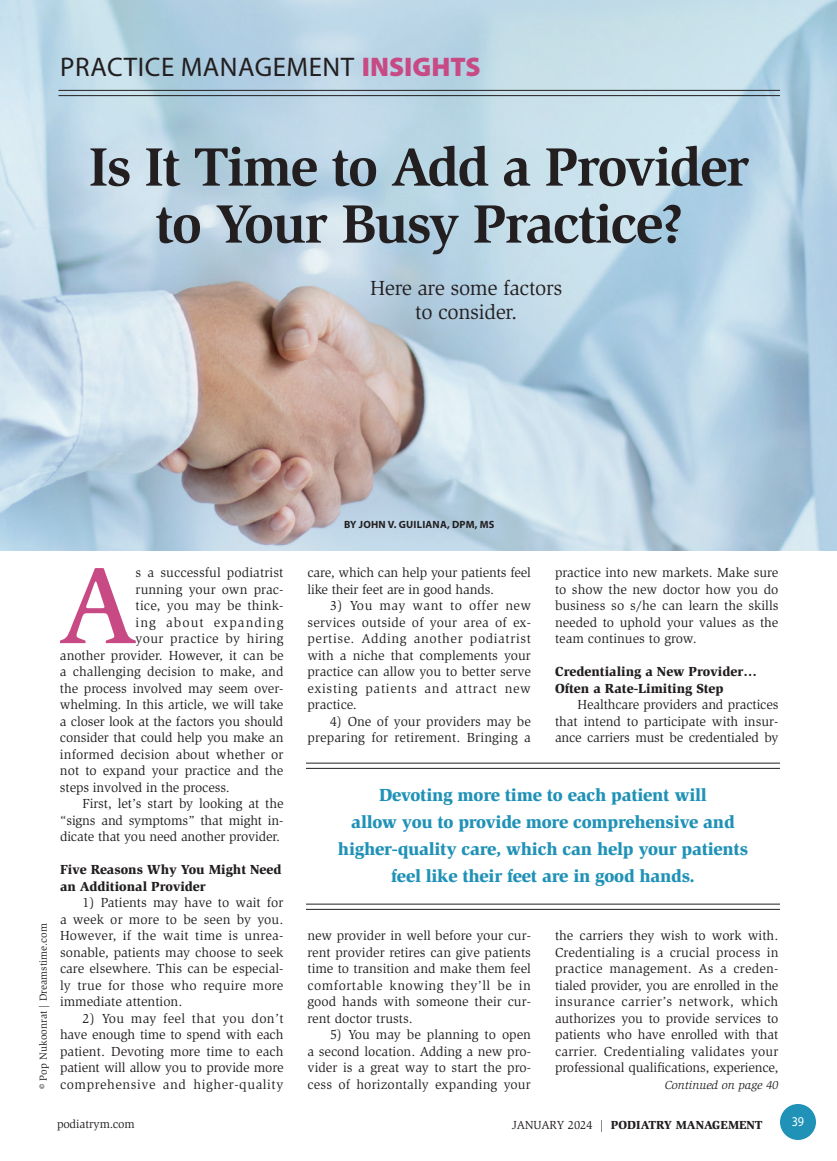
<style>
.page{position:relative;width:837px;height:1161px;background:#fff}
.page>*{position:absolute;margin:0;border:0;box-sizing:border-box;transform-origin:0 0}
._2011-Intl_Cap{font:500 112.05px "Slimbach";color:#c84a84}
._2011-Headline{font:700 55.5px/57px "Slimbach";letter-spacing:-.03em;color:#231f20;text-align:center}
.t1{font:27px "Myriad Pro";letter-spacing:.02em;color:#231f20}
._2011-Deck{font:21px/24px "Slimbach";letter-spacing:-.015em;color:#231f20;text-align:center}
._2011-Callout{font:900 18px "Slimbach";letter-spacing:-.015em;color:#2092b7}
._2011-Global_Text{font:13.5px/16.5px "Slimbach";color:#231f20;text-align:justify}
._2011-Intl_Cap-2{font:13.5px "Slimbach";color:#231f20}
._2011-Subhead1{font:900 13.5px/16.5px "Slimbach";color:#231f20}
._2011-Intl_Cap-3{font:13.5px "Slimbach";letter-spacing:.03em;color:#231f20}
._2011-Intl_Cap-4{font:13.5px "Slimbach";letter-spacing:.08em;color:#231f20}
.t2{font:13.5px "Myriad Pro";color:#fff;scale:.9 1}
.t3{font:900 12px "Slimbach";color:#231f20}
.t4{font:italic 12px "Slimbach";color:#231f20}
.t5{font:12px "Slimbach";color:#231f20}
.t6{font:10.5px "Slimbach";color:#231f20}
._2023-Byline{font:700 10.5px "Myriad Pro";letter-spacing:.02em;color:#231f20}
.s1{font-weight:900;color:#c84a84}
.s2{font-weight:400}
</style>
<div class="page">
<img style="left:1px;top:0;width:836px;height:551px">
<hr style="left:58px;top:90px;width:722px;height:1px;background:#231f20">
<hr style="left:58px;top:95px;width:722px;height:1px;background:#231f20">
<div style="left:780px;top:1104px;width:36px;height:36px;background:#2092b7;border-radius:50%"></div>
<hr style="left:306px;top:763px;width:474px;height:1px;background:#231f20">
<hr style="left:306px;top:768px;width:474px;height:1px;background:#231f20">
<hr style="left:306px;top:904px;width:474px;height:1px;background:#231f20">
<hr style="left:306px;top:909px;width:474px;height:1px;background:#231f20">
<p class="t1" style="left:60px;top:52px;width:422px">PRACTICE MANAGEMENT <span class="s1">INSIGHTS</span></p>
<p class="_2011-Headline" style="left:89px;top:138px;width:662px">Is It Time to Add a Provider to Your Busy Practice?</p>
<p class="_2011-Deck" style="left:370px;top:276px;width:194px">Here are some factors to consider.</p>
<p class="t6" style="left:37px;top:1089px;width:167px;rotate:-90deg">© Pop Nukoonrat | Dreamstime.com</p>
<p class="_2011-Intl_Cap" style="left:59px;top:538px;width:80px">A</p>
<p class="_2011-Intl_Cap-2" style="left:136px;top:565px;width:149px">s a successful podiatrist</p>
<p class="_2011-Intl_Cap-2" style="left:136px;top:581px;width:149px">running your own prac-</p>
<p class="_2011-Intl_Cap-2" style="left:136px;top:598px;width:149px">tice, you may be think-</p>
<p class="_2011-Intl_Cap-4" style="left:136px;top:614px;width:149px">ing about expanding</p>
<p class="_2011-Intl_Cap-3" style="left:136px;top:631px;width:149px">your practice by hiring</p>
<p class="_2011-Intl_Cap-2" style="left:60px;top:647px;width:225px">another provider. However, it can be</p>
<p class="_2011-Intl_Cap-2" style="left:60px;top:664px;width:225px">a challenging decision to make, and</p>
<p class="_2011-Intl_Cap-2" style="left:60px;top:680px;width:225px">the process involved may seem over-</p>
<p class="_2011-Intl_Cap-2" style="left:60px;top:697px;width:225px">whelming. In this article, we will take</p>
<p class="_2011-Intl_Cap-2" style="left:60px;top:713px;width:225px">a closer look at the factors you should</p>
<p class="_2011-Intl_Cap-2" style="left:60px;top:730px;width:225px">consider that could help you make an</p>
<p class="_2011-Intl_Cap-2" style="left:60px;top:746px;width:225px">informed decision about whether or</p>
<p class="_2011-Intl_Cap-2" style="left:60px;top:763px;width:225px">not to expand your practice and the</p>
<p class="_2011-Intl_Cap-2" style="left:60px;top:779px;width:171px">steps involved in the process.</p>
<p class="_2011-Global_Text" style="left:60px;top:795px;width:225px;text-indent:23px">First, let’s start by looking at the “signs and symptoms” that might in&shy;dicate that you need another provider.</p>
<p class="_2011-Subhead1" style="left:60px;top:861px;width:223px">Five Reasons Why You Might Need an Additional Provider</p>
<p class="_2011-Global_Text" style="left:60px;top:894px;width:225px;text-indent:23px">1) Patients may have to wait for a week or more to be seen by you.<br>However, if the wait time is unrea&shy;sonable, patients may choose to seek care elsewhere. This can be especial&shy;ly true for those who require more immediate attention.</p>
<p class="_2011-Global_Text" style="left:60px;top:1010px;width:225px;text-indent:23px">2) You may feel that you don’t have enough time to spend with each patient. Devoting more time to each patient will allow you to provide more comprehensive and higher-quality</p>
<p class="_2023-Byline" style="left:344px;top:519px;width:152px">BY JOHN V. GUILIANA, DPM, MS</p>
<p class="_2011-Global_Text" style="left:307px;top:564px;width:225px">care, which can help your patients feel like their feet are in good hands.</p>
<p class="_2011-Global_Text" style="left:308px;top:597px;width:225px;text-indent:23px">3) You may want to offer new services outside of your area of ex&shy;pertise. Adding another podiatrist with a niche that complements your practice can allow you to better serve existing patients and attract new practice.</p>
<p class="_2011-Global_Text" style="left:308px;top:713px;width:225px;text-align:right">4) One of your providers may be preparing for retirement. Bringing a</p>
<p class="_2011-Global_Text" style="left:555px;top:564px;width:225px">practice into new markets. Make sure to show the new doctor how you do business so s/he can learn the skills needed to uphold your values as the team continues to grow.</p>
<p class="_2011-Subhead1" style="left:555px;top:663px;width:203px">Credentialing a New Provider…<br>Often a Rate-Limiting Step</p>
<p class="_2011-Global_Text" style="left:555px;top:696px;width:225px;text-indent:23px">Healthcare providers and practices that intend to participate with insur&shy;ance carriers must be credentialed by</p>
<p class="_2011-Callout" style="left:379px;top:784px;width:329px">Devoting more time to each patient will</p>
<p class="_2011-Callout" style="left:351px;top:811px;width:385px">allow you to provide more comprehensive and</p>
<p class="_2011-Callout" style="left:338px;top:838px;width:412px">higher-quality care, which can help your patients</p>
<p class="_2011-Callout" style="left:391px;top:865px;width:305px">feel like their feet are in good hands.</p>
<p class="_2011-Global_Text" style="left:308px;top:927px;width:225px">new provider in well before your cur&shy;rent provider retires can give patients time to transition and make them feel comfortable knowing they’ll be in good hands with someone their cur&shy;rent doctor trusts.</p>
<p class="_2011-Global_Text" style="left:308px;top:1026px;width:225px;text-indent:23px">5) You may be planning to open a second location. Adding a new pro&shy;vider is a great way to start the pro&shy;cess of horizontally expanding your</p>
<p class="_2011-Global_Text" style="left:555px;top:927px;width:225px">the carriers they wish to work with.<br>Credentialing is a crucial process in practice management. As a creden&shy;tialed provider, you are enrolled in the insurance carrier’s network, which authorizes you to provide services to patients who have enrolled with that carrier. Credentialing validates your professional qualifications, experience,</p>
<p class="t4" style="left:665px;top:1078px;width:115px">Continued on page 40</p>
<p class="t5" style="left:57px;top:1117px;width:79px">podiatrym.com</p>
<p class="t3" style="left:512px;top:1117px;width:252px"><span class="s2">JANUARY 2024 |</span> PODIATRY MANAGEMENT</p>
<p class="t2" style="left:792px;top:1114px;width:15px">39</p>
</div>
